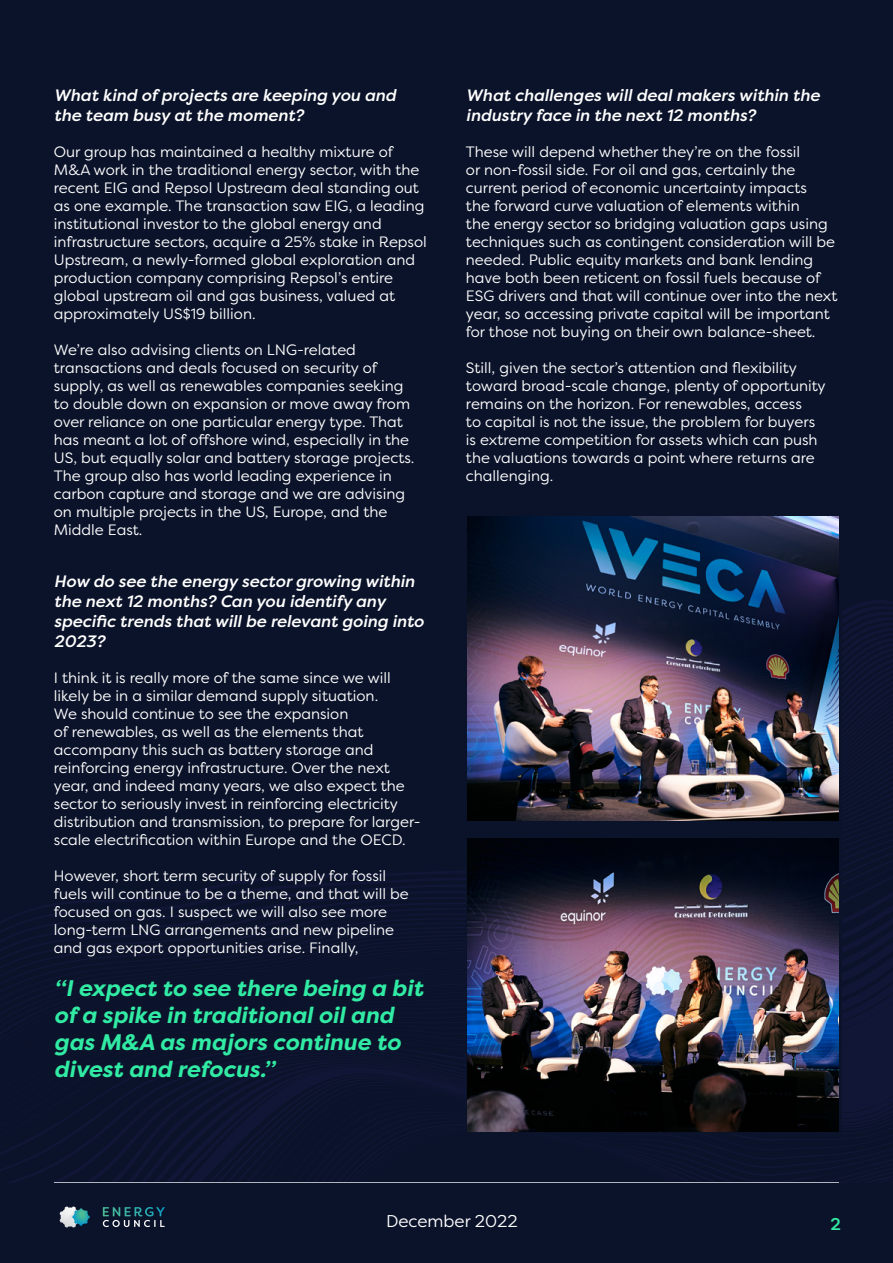
<style>
.page{position:relative;width:893px;height:1263px;background:#0b132a}
.page>*{position:absolute;margin:0;border:0;box-sizing:border-box;transform-origin:0 0}
.t1{font:italic 700 22.5px/27px "Filson Pro";color:#31eba4}
.t2{font:17.1px "Filson Pro";color:#fff}
.t3{font:500 17.1px "Filson Pro";color:#31eba4}
.t4{font:italic 500 16.5px/19.8px "Filson Pro";color:#fff}
.t5{font:15px/18px "Filson Pro";color:#fff}
</style>
<div class="page">
<svg style="left:0;top:954px;width:893px;height:229px"></svg>
<hr style="left:54px;top:1182px;width:785px;height:1px;background:#eaeff2">
<div style="left:466px;top:517px;width:376px;height:617px;background:#0b132a"></div>
<img style="left:468px;top:839px;width:371px;height:293px">
<img style="left:468px;top:517px;width:371px;height:304px">
<svg style="left:59px;top:1206px;width:106px;height:22px"></svg>
<p class="t4" style="left:54px;top:85px;width:344px">What kind of projects are keeping you and the team busy at the moment?</p>
<p class="t5" style="left:54px;top:142px;width:375px">Our group has maintained a healthy mixture of M&amp;A work in the traditional energy sector, with the recent EIG and Repsol Upstream deal standing out as one example. The transaction saw EIG, a leading institutional investor to the global energy and infrastructure sectors, acquire a 25% stake in Repsol Upstream, a newly-formed global exploration and production company comprising Repsol’s entire global upstream oil and gas business, valued at approximately US$19 billion.</p>
<p class="t5" style="left:54px;top:340px;width:362px">We’re also advising clients on LNG-related transactions and deals focused on security of supply, as well as renewables companies seeking to double down on expansion or move away from over reliance on one particular energy type. That has meant a lot of offshore wind, especially in the US, but equally solar and battery storage projects.<br>The group also has world leading experience in carbon capture and storage and we are advising on multiple projects in the US, Europe, and the Middle East.</p>
<p class="t4" style="left:54px;top:571px;width:371px">How do see the energy sector growing within the next 12 months? Can you identify any specific trends that will be relevant going into 2023?</p>
<p class="t5" style="left:54px;top:668px;width:368px">I think it is really more of the same since we will likely be in a similar demand supply situation.<br>We should continue to see the expansion<br>of renewables, as well as the elements that accompany this such as battery storage and reinforcing energy infrastructure. Over the next year, and indeed many years, we also expect the sector to seriously invest in reinforcing electricity distribution and transmission, to prepare for larger&shy;scale electrification within Europe and the OECD.</p>
<p class="t5" style="left:54px;top:866px;width:356px">However, short term security of supply for fossil fuels will continue to be a theme, and that will be focused on gas. I suspect we will also see more long-term LNG arrangements and new pipeline and gas export opportunities arise. Finally,</p>
<h1 class="t1" style="left:54px;top:975px;width:371px">“I expect to see there being a bit of a spike in traditional oil and gas M&amp;A as majors continue to divest and refocus.”</h1>
<p class="t4" style="left:466px;top:85px;width:355px">What challenges will deal makers within the industry face in the next 12 months?</p>
<p class="t5" style="left:466px;top:142px;width:373px">These will depend whether they’re on the fossil<br>or non-fossil side. For oil and gas, certainly the current period of economic uncertainty impacts<br>the forward curve valuation of elements within<br>the energy sector so bridging valuation gaps using techniques such as contingent consideration will be needed. Public equity markets and bank lending have both been reticent on fossil fuels because of ESG drivers and that will continue over into the next year, so accessing private capital will be important for those not buying on their own balance-sheet.</p>
<p class="t5" style="left:466px;top:358px;width:361px">Still, given the sector’s attention and flexibility toward broad-scale change, plenty of opportunity remains on the horizon. For renewables, access<br>to capital is not the issue, the problem for buyers is extreme competition for assets which can push the valuations towards a point where returns are challenging.</p>
<p class="t2" style="left:386px;top:1209px;width:133px">December 2022</p>
<p class="t3" style="left:830px;top:1212px;width:12px">2</p>
</div>
